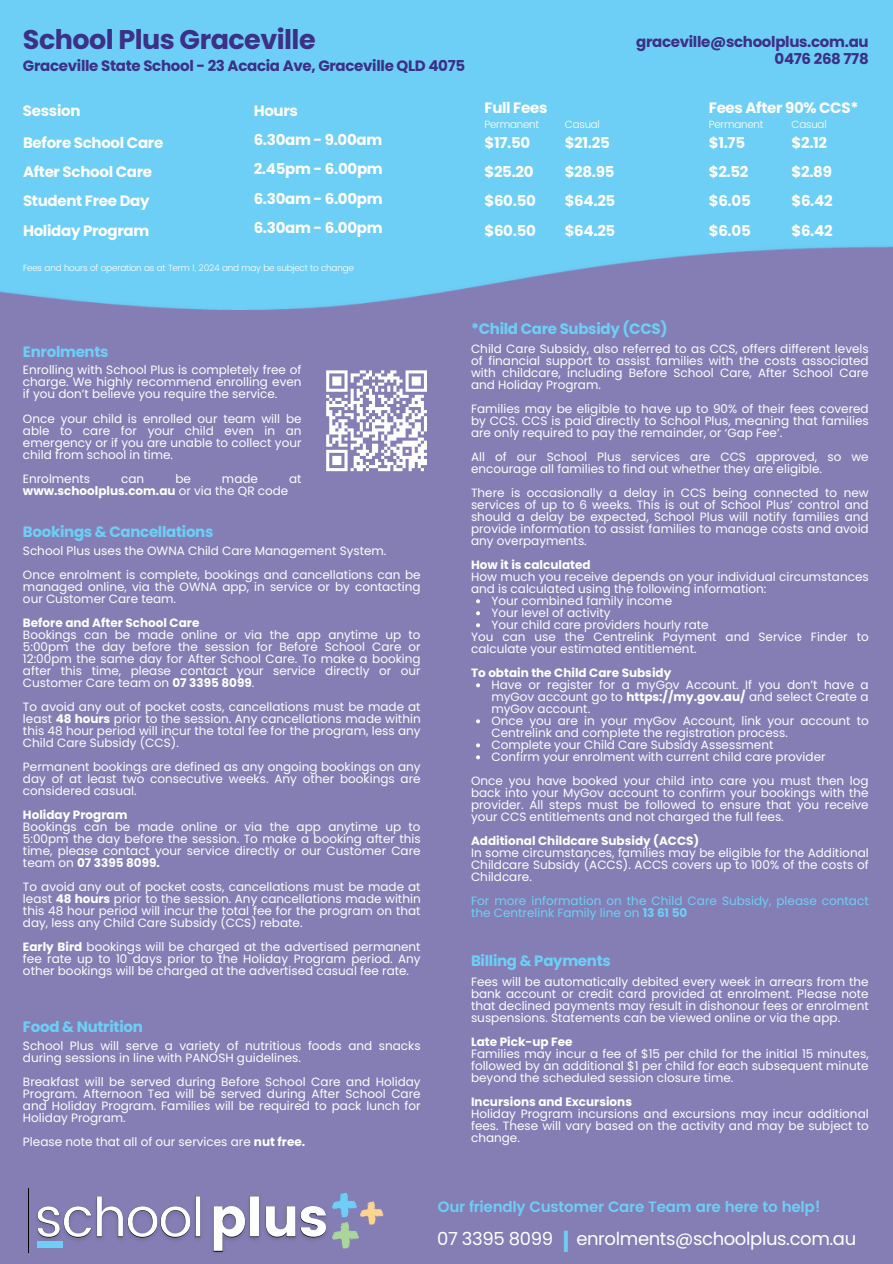
<style>
.page{position:relative;width:893px;height:1264px;background:#fff}
.page>*{position:absolute;margin:0;border:0;box-sizing:border-box;transform-origin:0 0}
.t1{font:700 27px "Poppins";letter-spacing:-.02em;color:#3c3087}
.t2{font:700 22.5px "Poppins";color:#6dcff6}
.t3{font:18px "Poppins";letter-spacing:-.02em;color:#fff}
.t4{font:700 15px/29.2px "Poppins";letter-spacing:-.02em;color:#fff}
.t5{font:700 15px/16.8px "Poppins";letter-spacing:-.02em;color:#3c3087;text-align:right}
.t6{font:700 15px "Poppins";letter-spacing:-.02em;color:#6dcff6}
.t7{font:600 15px "Poppins";letter-spacing:-.02em;color:#6dcff6}
.t8{font:12px/12px "Poppins";color:#fefefe;text-align:justify}
.t9{font:12px/12px "Poppins";color:#6dcff6}
.t10{font:700 12px "Poppins";color:#fefefe}
.t11{font:300 10.5px "Poppins";letter-spacing:-.02em;color:#fff}
.t12{font:300 9px "Poppins";letter-spacing:-.02em;color:#fff}
.s1{font-weight:400}
.s2{font-weight:700}
</style>
<div class="page">
<div style="left:0;top:0;width:892px;height:1263px;background:#847eb5"></div>
<img style="left:0;top:0;width:892px;height:310px">
<img style="left:37px;top:1196px;width:164px;height:52px">
<div style="left:37px;top:1240px;width:26px;height:7px;background:#6dcff6"></div>
<img style="left:213px;top:1196px;width:113px;height:56px">
<svg style="left:332px;top:1193px;width:52px;height:56px"></svg>
<svg style="left:476px;top:599px;width:4px;height:4px"></svg>
<svg style="left:476px;top:611px;width:4px;height:4px"></svg>
<svg style="left:476px;top:623px;width:4px;height:4px"></svg>
<svg style="left:476px;top:683px;width:4px;height:4px"></svg>
<svg style="left:476px;top:719px;width:4px;height:4px"></svg>
<svg style="left:476px;top:743px;width:4px;height:4px"></svg>
<svg style="left:476px;top:755px;width:4px;height:4px"></svg>
<svg style="left:326px;top:370px;width:101px;height:102px"></svg>
<h1 class="t1" style="left:23px;top:20px;width:294px">School Plus Graceville</h1>
<h3 class="t5" style="left:23px;top:57px;width:443px">Graceville State School - 23 Acacia Ave, Graceville QLD 4075</h3>
<h3 class="t5" style="left:636px;top:34px;width:234px">graceville@schoolplus.com.au<br>0476 268 778</h3>
<h3 class="t4" style="left:23px;top:96px;width:59px">Session</h3>
<h3 class="t4" style="left:254px;top:96px;width:46px">Hours</h3>
<h3 class="t4" style="left:484px;top:93px;width:64px">Full Fees</h3>
<h3 class="t4" style="left:708px;top:93px;width:151px">Fees After 90% CCS*</h3>
<h3 class="t4" style="left:23px;top:128px;width:142px">Before School Care<br>After School Care<br>Student Free Day<br>Holiday Program</h3>
<h6 class="t4" style="left:254px;top:125px;width:130px;text-align:justify">6.30am - 9.00am 2.45pm - 6.00pm 6.30am - 6.00pm 6.30am - 6.00pm</h6>
<h6 class="t4" style="left:484px;top:128px;width:53px">$17.50 $25.20 $60.50 $60.50</h6>
<h3 class="t11" style="left:564px;top:118px;width:37px">Casual</h3>
<h3 class="t11" style="left:791px;top:118px;width:37px">Casual</h3>
<h3 class="t11" style="left:484px;top:118px;width:56px">Permanent</h3>
<h6 class="t11" style="left:708px;top:118px;width:56px">Permanent</h6>
<h3 class="t4" style="left:564px;top:128px;width:52px">$21.25 $28.95 $64.25 $64.25</h3>
<h6 class="t4" style="left:708px;top:128px;width:43px">$1.75 $2.52 $6.05 $6.05</h6>
<h3 class="t4" style="left:791px;top:128px;width:43px">$2.12 $2.89 $6.42 $6.42</h3>
<p class="t12" style="left:23px;top:263px;width:332px">Fees and hours of operation as at Term 1, 2024 and may be subject to change</p>
<h3 class="t6" style="left:23px;top:341px;width:87px">Enrolments</h3>
<h5 class="t8" style="left:23px;top:364px;width:280px">Enrolling with School Plus is completely free of charge. We highly recommend enrolling even if you don’t believe you require the service.</h5>
<h5 class="t8" style="left:23px;top:412px;width:280px">Once your child is enrolled our team will be able to care for your child even in an emergency or if you are unable to collect your child from school in time.</h5>
<h5 class="t8" style="left:23px;top:472px;width:69px">Enrolments</h5>
<h5 class="t8" style="left:121px;top:472px;width:25px">can</h5>
<h5 class="t8" style="left:175px;top:472px;width:17px">be</h5>
<h5 class="t8" style="left:222px;top:472px;width:38px">made</h5>
<h5 class="t8" style="left:289px;top:472px;width:14px">at</h5>
<h5 class="t10" style="left:23px;top:482px;width:267px">www.schoolplus.com.au <span class="s1">or via the QR code</span></h5>
<p class="t6" style="left:23px;top:521px;width:192px">Bookings &amp; Cancellations</p>
<h3 class="t8" style="left:23px;top:544px;width:365px">School Plus uses the OWNA Child Care Management System.</h3>
<h5 class="t8" style="left:23px;top:568px;width:399px">Once enrolment is complete, bookings and cancellations can be managed online, via the OWNA app, in service or by contacting our Customer Care team.</h5>
<h5 class="t8" style="left:23px;top:616px;width:399px;text-align:left"><span class="s2">Before and After School Care<br></span>Bookings can be made online or via the app anytime up to 5:00pm the day before the session for Before School Care or 12:00pm the same day for After School Care. To make a booking after this time, please contact your service directly or our Customer Care team on <span class="s2">07 3395 8099</span>.</h5>
<h5 class="t8" style="left:23px;top:700px;width:399px">To avoid any out of pocket costs, cancellations must be made at least <span class="s2">48 hours</span> prior to the session. Any cancellations made within this 48 hour period will incur the total fee for the program, less any Child Care Subsidy (CCS).</h5>
<h5 class="t8" style="left:23px;top:760px;width:399px">Permanent bookings are defined as any ongoing bookings on any day of at least two consecutive weeks. Any other bookings are considered casual.</h5>
<h5 class="t8" style="left:23px;top:808px;width:399px;text-align:left"><span class="s2">Holiday Program<br></span>Bookings can be made online or via the app anytime up to 5:00pm the day before the session. To make a booking after this time, please contact your service directly or our Customer Care team on <span class="s2">07 3395 8099.</span></h5>
<h5 class="t8" style="left:23px;top:880px;width:399px">To avoid any out of pocket costs, cancellations must be made at least <span class="s2">48 hours</span> prior to the session. Any cancellations made within this 48 hour period will incur the total fee for the program on that day, less any Child Care Subsidy (CCS) rebate.</h5>
<h5 class="t8" style="left:23px;top:940px;width:399px"><span class="s2">Early Bird</span> bookings will be charged at the advertised permanent fee rate up to 10 days prior to the Holiday Program period. Any other bookings will be charged at the advertised casual fee rate.</h5>
<h5 class="t6" style="left:23px;top:1015px;width:121px">Food &amp; Nutrition</h5>
<h3 class="t8" style="left:23px;top:1039px;width:399px">School Plus will serve a variety of nutritious foods and snacks during sessions in line with PANOSH guidelines.</h3>
<h5 class="t8" style="left:23px;top:1075px;width:399px">Breakfast will be served during Before School Care and Holiday Program. Afternoon Tea will be served during After School Care and Holiday Program. Families will be required to pack lunch for Holiday Program.</h5>
<h5 class="t8" style="left:23px;top:1135px;width:284px">Please note that all of our services are <span class="s2">nut free.</span></h5>
<h5 class="t6" style="left:471px;top:318px;width:198px">*Child Care Subsidy (CCS)</h5>
<h3 class="t8" style="left:471px;top:343px;width:399px">Child Care Subsidy, also referred to as CCS, offers different levels of financial support to assist families with the costs associated with childcare, including Before School Care, After School Care and Holiday Program.</h3>
<h5 class="t8" style="left:471px;top:403px;width:399px">Families may be eligible to have up to 90% of their fees covered by CCS. CCS is paid directly to School Plus, meaning that families are only required to pay the remainder, or ‘Gap Fee’.</h5>
<h5 class="t8" style="left:471px;top:451px;width:399px">All of our School Plus services are CCS approved, so we encourage all families to find out whether they are eligible.</h5>
<h5 class="t8" style="left:471px;top:487px;width:399px">There is occasionally a delay in CCS being connected to new services of up to 6 weeks. This is out of School Plus’ control and should a delay be expected, School Plus will notify families and provide information to assist families to manage costs and avoid any overpayments.</h5>
<h5 class="t8" style="left:471px;top:559px;width:399px;text-align:left"><span class="s2">How it is calculated<br></span>How much you receive depends on your individual circumstances and is calculated using the following information:</h5>
<h5 class="t8" style="left:491px;top:595px;width:182px">Your combined family income</h5>
<p class="t8" style="left:491px;top:607px;width:121px">Your level of activity</p>
<p class="t8" style="left:491px;top:619px;width:219px">Your child care providers hourly rate</p>
<p class="t8" style="left:471px;top:631px;width:399px">You can use the Centrelink Payment and Service Finder to calculate your estimated entitlement.</p>
<h5 class="t10" style="left:471px;top:664px;width:202px">To obtain the Child Care Subsidy</h5>
<h4 class="t8" style="left:491px;top:679px;width:379px">Have or register for a myGov Account. If you don’t have a myGov account go to <span class="s2">https://my.gov.au/</span> and select Create a myGov account.</h4>
<p class="t8" style="left:491px;top:715px;width:379px">Once you are in your myGov Account, link your account to<br>Centrelink and complete the registration process.</p>
<p class="t8" style="left:491px;top:739px;width:283px">Complete your Child Care Subsidy Assessment</p>
<p class="t8" style="left:491px;top:751px;width:335px">Confirm your enrolment with current child care provider</p>
<p class="t8" style="left:471px;top:775px;width:399px">Once you have booked your child into care you must then log back into your MyGov account to confirm your bookings with the provider. All steps must be followed to ensure that you receive your CCS entitlements and not charged the full fees.</p>
<h5 class="t8" style="left:471px;top:835px;width:399px;text-align:left"><span class="s2">Additional Childcare Subsidy (ACCS)<br></span>In some circumstances, families may be eligible for the Additional Childcare Subsidy (ACCS). ACCS covers up to 100% of the costs of Childcare.</h5>
<h5 class="t9" style="left:471px;top:895px;width:399px">For more information on the Child Care Subsidy, please contact the Centrelink Family line on <span class="s2">13 61 50</span></h5>
<h5 class="t6" style="left:471px;top:950px;width:141px">Billing &amp; Payments</h5>
<h3 class="t8" style="left:471px;top:975px;width:399px">Fees will be automatically debited every week in arrears from the bank account or credit card provided at enrolment. Please note that declined payments may result in dishonour fees or enrolment suspensions. Statements can be viewed online or via the app.</h3>
<h5 class="t8" style="left:471px;top:1035px;width:399px;text-align:left"><span class="s2">Late Pick-up Fee<br></span>Families may incur a fee of $15 per child for the initial 15 minutes, followed by an additional $1 per child for each subsequent minute beyond the scheduled session closure time.</h5>
<h5 class="t8" style="left:471px;top:1095px;width:399px;text-align:left"><span class="s2">Incursions and Excursions<br></span>Holiday Program incursions and excursions may incur additional fees. These will vary based on the activity and may be subject to change.</h5>
<h5 class="t7" style="left:438px;top:1197px;width:384px">Our friendly Customer Care Team are here to help!</h5>
<p class="t3" style="left:437px;top:1225px;width:117px">07 3395 8099</p>
<h2 class="t2" style="left:562px;top:1224px;width:8px">|</h2>
<h3 class="t3" style="left:576px;top:1225px;width:281px">enrolments@schoolplus.com.au</h3>
</div>
